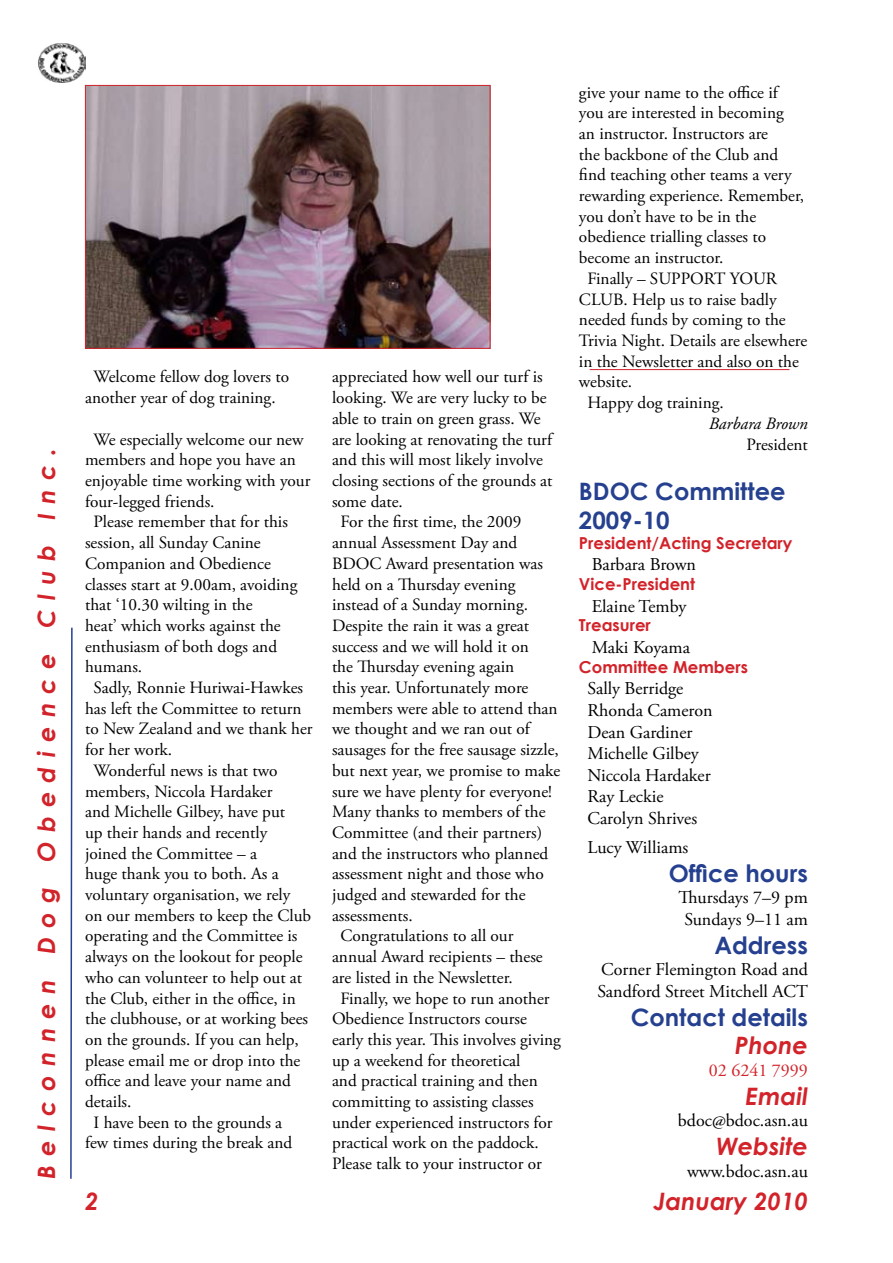
<style>
.page{position:relative;width:893px;height:1263px;background:#fff}
.page>*{position:absolute;margin:0;border:0;box-sizing:border-box;transform-origin:0 0}
.t1{font:700 24px/28.8px "Century Gothic";color:#25408f}
.t2{font:italic 700 24px "Century Gothic";letter-spacing:.39em;color:#d2232a}
.t3{font:italic 700 24px "Century Gothic";letter-spacing:.195em;color:#d2232a}
.t4{font:italic 700 24px "Century Gothic";color:#d2232a}
.t5{font:18px/21.6px "Adobe Garamond Pro";color:#000}
.t6{font:18px "Adobe Garamond Pro";color:#d2232a}
.t7{font:17.25px/20.7px "Adobe Garamond Pro";color:#000}
.t8{font:italic 17.25px "Adobe Garamond Pro";letter-spacing:-.005em;color:#000}
.t9{font:700 16.5px "Century Gothic";color:#d2232a}
</style>
<div class="page">
<img style="left:38px;top:43px;width:47px;height:40px">
<svg style="left:70px;top:627px;width:3px;height:552px"></svg>
<hr style="left:590px;top:369px;width:199px;height:1px;background:#d2232a">
<img style="left:87px;top:87px;width:401px;height:260px">
<div style="left:85px;top:85px;width:405px;height:264px;border:1px solid #d2232a"></div>
<h1 class="t2" style="left:31px;top:1179px;width:732px;rotate:-90deg">Belconnen Dog Obedience Club Inc.</h1>
<p class="t7" style="left:85px;top:367px;width:206px;text-indent:9px">Welcome fellow dog lovers to another year of dog training.</p>
<p class="t7" style="left:94px;top:429px;width:212px">We especially welcome our new</p>
<p class="t7" style="left:85px;top:450px;width:212px">members and hope you have an</p>
<p class="t7" style="left:85px;top:471px;width:227px">enjoyable time working with your</p>
<p class="t7" style="left:85px;top:491px;width:131px">four-legged friends.</p>
<p class="t7" style="left:94px;top:512px;width:196px">Please remember that for this</p>
<p class="t7" style="left:85px;top:533px;width:177px">session, all Sunday Canine</p>
<p class="t7" style="left:85px;top:554px;width:187px">Companion and Obedience</p>
<p class="t7" style="left:85px;top:574px;width:214px">classes start at 9.00am, avoiding</p>
<p class="t7" style="left:85px;top:595px;width:169px">that ‘10.30 wilting in the</p>
<p class="t7" style="left:85px;top:616px;width:197px">heat’ which works against the</p>
<p class="t7" style="left:85px;top:636px;width:194px">enthusiasm of both dogs and</p>
<p class="t7" style="left:85px;top:657px;width:59px">humans.</p>
<p class="t7" style="left:94px;top:678px;width:211px">Sadly, Ronnie Huriwai-Hawkes</p>
<p class="t7" style="left:85px;top:698px;width:218px">has left the Committee to return</p>
<p class="t7" style="left:85px;top:719px;width:229px">to New Zealand and we thank her</p>
<p class="t7" style="left:85px;top:740px;width:89px">for her work.</p>
<p class="t7" style="left:94px;top:761px;width:185px">Wonderful news is that two</p>
<p class="t7" style="left:85px;top:781px;width:189px">members, Niccola Hardaker</p>
<p class="t7" style="left:85px;top:802px;width:202px">and Michelle Gilbey, have put</p>
<p class="t7" style="left:85px;top:823px;width:184px">up their hands and recently</p>
<p class="t7" style="left:85px;top:843px;width:173px">joined the Committee – a</p>
<p class="t7" style="left:85px;top:864px;width:195px">huge thank you to both. As a</p>
<p class="t7" style="left:85px;top:885px;width:207px">voluntary organisation, we rely</p>
<p class="t7" style="left:85px;top:905px;width:228px">on our members to keep the Club</p>
<p class="t7" style="left:85px;top:926px;width:214px">operating and the Committee is</p>
<p class="t7" style="left:85px;top:947px;width:219px">always on the lookout for people</p>
<p class="t7" style="left:85px;top:968px;width:219px">who can volunteer to help out at</p>
<p class="t7" style="left:85px;top:988px;width:212px">the Club, either in the office, in</p>
<p class="t7" style="left:85px;top:1009px;width:225px">the clubhouse, or at working bees</p>
<p class="t7" style="left:85px;top:1030px;width:215px">on the grounds. If you can help,</p>
<p class="t7" style="left:85px;top:1050px;width:217px">please email me or drop into the</p>
<p class="t7" style="left:85px;top:1071px;width:207px">office and leave your name and</p>
<p class="t7" style="left:85px;top:1092px;width:48px">details.</p>
<p class="t7" style="left:94px;top:1112px;width:190px">I have been to the grounds a</p>
<p class="t7" style="left:85px;top:1133px;width:209px">few times during the break and</p>
<h1 class="t3" style="left:85px;top:1185px;width:15px">2</h1>
<p class="t7" style="left:332px;top:367px;width:212px">appreciated how well our turf is</p>
<p class="t7" style="left:332px;top:388px;width:216px">looking. We are very lucky to be</p>
<p class="t7" style="left:332px;top:409px;width:210px">able to train on green grass. We</p>
<p class="t7" style="left:332px;top:429px;width:222px">are looking at renovating the turf</p>
<p class="t7" style="left:332px;top:450px;width:213px">and this will most likely involve</p>
<p class="t7" style="left:332px;top:471px;width:222px">closing sections of the grounds at</p>
<p class="t7" style="left:332px;top:491px;width:72px">some date.</p>
<p class="t7" style="left:340px;top:512px;width:182px">For the first time, the 2009</p>
<p class="t7" style="left:332px;top:533px;width:187px">annual Assessment Day and</p>
<p class="t7" style="left:332px;top:554px;width:213px">BDOC Award presentation was</p>
<p class="t7" style="left:332px;top:574px;width:185px">held on a Thursday evening</p>
<p class="t7" style="left:332px;top:595px;width:197px">instead of a Sunday morning.</p>
<p class="t7" style="left:332px;top:616px;width:199px">Despite the rain it was a great</p>
<p class="t7" style="left:332px;top:636px;width:198px">success and we will hold it on</p>
<p class="t7" style="left:332px;top:657px;width:184px">the Thursday evening again</p>
<p class="t7" style="left:332px;top:678px;width:198px">this year. Unfortunately more</p>
<p class="t7" style="left:332px;top:698px;width:227px">members were able to attend than</p>
<p class="t7" style="left:332px;top:719px;width:199px">we thought and we ran out of</p>
<p class="t7" style="left:332px;top:740px;width:228px">sausages for the free sausage sizzle,</p>
<p class="t7" style="left:332px;top:761px;width:230px">but next year, we promise to make</p>
<p class="t7" style="left:332px;top:781px;width:221px">sure we have plenty for everyone!</p>
<p class="t7" style="left:332px;top:802px;width:215px">Many thanks to members of the</p>
<p class="t7" style="left:332px;top:823px;width:212px">Committee (and their partners)</p>
<p class="t7" style="left:332px;top:843px;width:218px">and the instructors who planned</p>
<p class="t7" style="left:332px;top:864px;width:213px">assessment night and those who</p>
<p class="t7" style="left:332px;top:885px;width:195px">judged and stewarded for the</p>
<p class="t7" style="left:332px;top:905px;width:82px">assessments.</p>
<p class="t7" style="left:340px;top:926px;width:174px">Congratulations to all our</p>
<p class="t7" style="left:332px;top:947px;width:212px">annual Award recipients – these</p>
<p class="t7" style="left:332px;top:968px;width:182px">are listed in the Newsletter.</p>
<p class="t7" style="left:340px;top:988px;width:211px">Finally, we hope to run another</p>
<p class="t7" style="left:332px;top:1009px;width:196px">Obedience Instructors course</p>
<p class="t7" style="left:332px;top:1030px;width:230px">early this year. This involves giving</p>
<p class="t7" style="left:332px;top:1050px;width:190px">up a weekend for theoretical</p>
<p class="t7" style="left:332px;top:1071px;width:207px">and practical training and then</p>
<p class="t7" style="left:332px;top:1092px;width:203px">committing to assisting classes</p>
<p class="t7" style="left:332px;top:1112px;width:222px">under experienced instructors for</p>
<p class="t7" style="left:332px;top:1133px;width:208px">practical work on the paddock.</p>
<p class="t7" style="left:332px;top:1154px;width:211px">Please talk to your instructor or</p>
<p class="t7" style="left:579px;top:82px;width:200px">give your name to the office if</p>
<p class="t7" style="left:579px;top:103px;width:206px">you are interested in becoming</p>
<p class="t7" style="left:579px;top:124px;width:191px">an instructor. Instructors are</p>
<p class="t7" style="left:579px;top:144px;width:201px">the backbone of the Club and</p>
<p class="t7" style="left:579px;top:165px;width:214px">find teaching other teams a very</p>
<p class="t7" style="left:579px;top:186px;width:227px">rewarding experience. Remember,</p>
<p class="t7" style="left:579px;top:207px;width:179px">you don’t have to be in the</p>
<p class="t7" style="left:579px;top:227px;width:189px">obedience trialling classes to</p>
<p class="t7" style="left:579px;top:248px;width:146px">become an instructor.</p>
<p class="t7" style="left:587px;top:269px;width:191px">Finally – SUPPORT YOUR</p>
<p class="t7" style="left:579px;top:289px;width:199px">CLUB. Help us to raise badly</p>
<p class="t7" style="left:579px;top:310px;width:208px">needed funds by coming to the</p>
<p class="t7" style="left:579px;top:331px;width:230px">Trivia Night. Details are elsewhere</p>
<p class="t7" style="left:579px;top:351px;width:221px">in the Newsletter and also on the</p>
<p class="t7" style="left:579px;top:372px;width:55px">website.</p>
<p class="t7" style="left:587px;top:393px;width:138px">Happy dog training.</p>
<p class="t8" style="left:709px;top:413px;width:100px">Barbara Brown</p>
<p class="t7" style="left:747px;top:434px;width:63px">President</p>
<h1 class="t1" style="left:579px;top:476px;width:208px">BDOC Committee<br>2009-10</h1>
<p class="t9" style="left:579px;top:532px;width:215px">President/Acting Secretary</p>
<p class="t5" style="left:592px;top:554px;width:106px">Barbara Brown</p>
<p class="t9" style="left:579px;top:573px;width:118px">Vice-President</p>
<p class="t5" style="left:592px;top:596px;width:96px">Elaine Temby</p>
<p class="t9" style="left:579px;top:615px;width:73px">Treasurer</p>
<p class="t5" style="left:592px;top:637px;width:100px">Maki Koyama</p>
<p class="t9" style="left:579px;top:656px;width:170px">Committee Members</p>
<p class="t5" style="left:587px;top:678px;width:127px">Sally Berridge<br>Rhonda Cameron<br>Dean Gardiner<br>Michelle Gilbey<br>Niccola Hardaker<br>Ray Leckie<br>Carolyn Shrives</p>
<p class="t5" style="left:587px;top:837px;width:102px">Lucy Williams</p>
<h1 class="t1" style="left:669px;top:858px;width:141px">Office hours</h1>
<p class="t5" style="left:678px;top:887px;width:131px;text-align:center">Thursdays 7–9 pm<br>Sundays 9–11 am</p>
<h1 class="t1" style="left:714px;top:930px;width:95px">Address</h1>
<p class="t5" style="left:597px;top:959px;width:212px">Corner Flemington Road and<br>Sandford Street Mitchell ACT</p>
<h1 class="t1" style="left:631px;top:1002px;width:179px">Contact details</h1>
<h1 class="t3" style="left:735px;top:1030px;width:74px">Phone</h1>
<p class="t6" style="left:709px;top:1059px;width:100px">02 6241 7999</p>
<h1 class="t3" style="left:745px;top:1081px;width:64px">Email</h1>
<p class="t5" style="left:678px;top:1110px;width:132px">bdoc@bdoc.asn.au</p>
<h1 class="t3" style="left:716px;top:1131px;width:93px">Website</h1>
<p class="t5" style="left:687px;top:1161px;width:122px">www.bdoc.asn.au</p>
<h1 class="t4" style="left:654px;top:1185px;width:156px">January 2010</h1>
</div>
